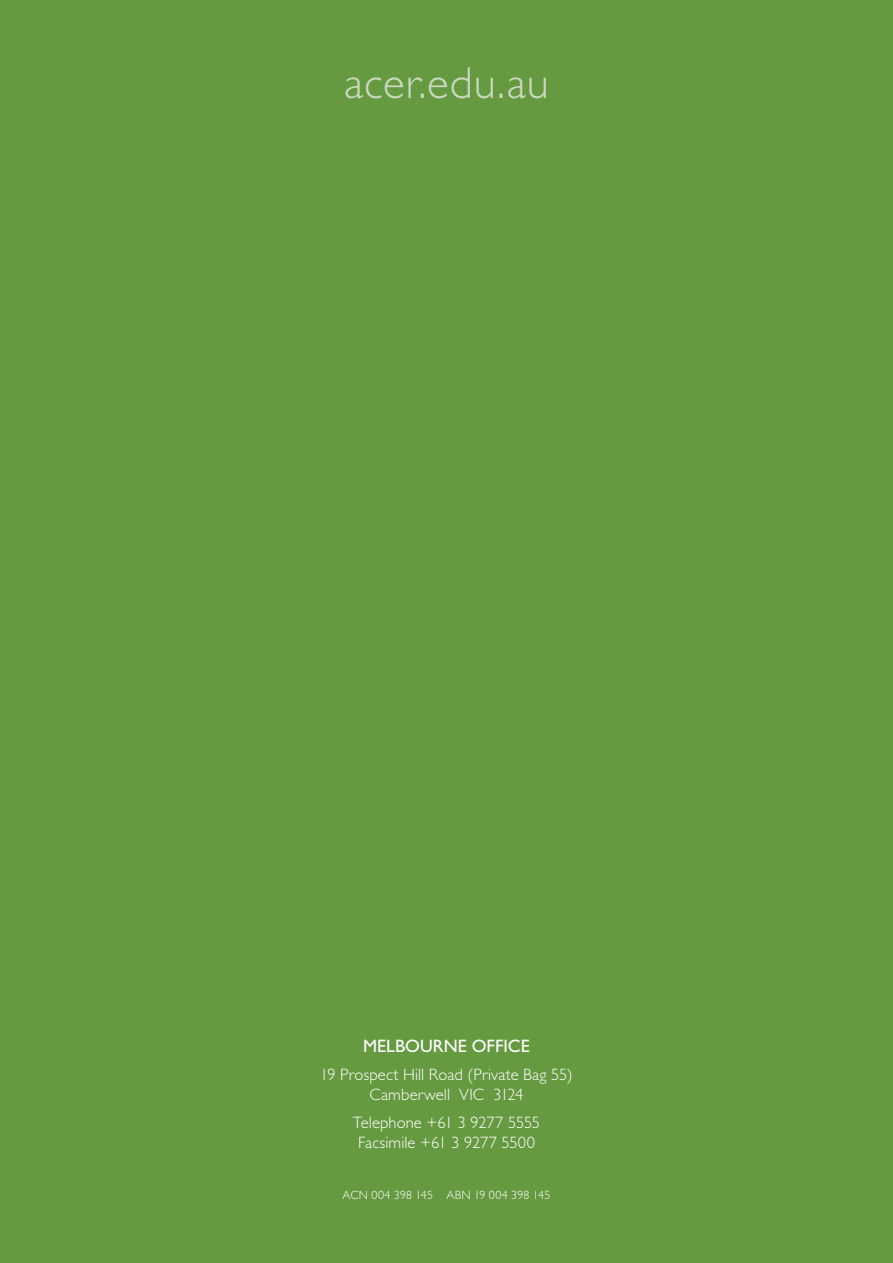
<style>
.page{position:relative;width:893px;height:1263px;background:#669a41}
.page>*{position:absolute;margin:0;border:0;box-sizing:border-box;transform-origin:0 0}
.t1{font:300 45px "Gill Sans";letter-spacing:.02em;color:#ccd9c1}
.t2{font:18px "Gill Sans";color:#fff}
.t3{font:300 16.5px/19.8px "Gill Sans";letter-spacing:.005em;color:#fff;text-align:center}
.t4{font:300 12px "Gill Sans";letter-spacing:.01em;color:#fff}
</style>
<div class="page">
<h1 class="t1" style="left:344px;top:58px;width:206px">acer.edu.au</h1>
<p class="t2" style="left:363px;top:1035px;width:168px">MELBOURNE OFFICE</p>
<p class="t3" style="left:320px;top:1065px;width:254px">19 Prospect Hill Road (Private Bag 55)<br>Camberwell VIC 3124</p>
<p class="t3" style="left:353px;top:1113px;width:189px">Telephone +61 3 9277 5555<br>Facsimile +61 3 9277 5500</p>
<p class="t4" style="left:343px;top:1188px;width:209px">ACN 004 398 145 ABN 19 004 398 145</p>
</div>
